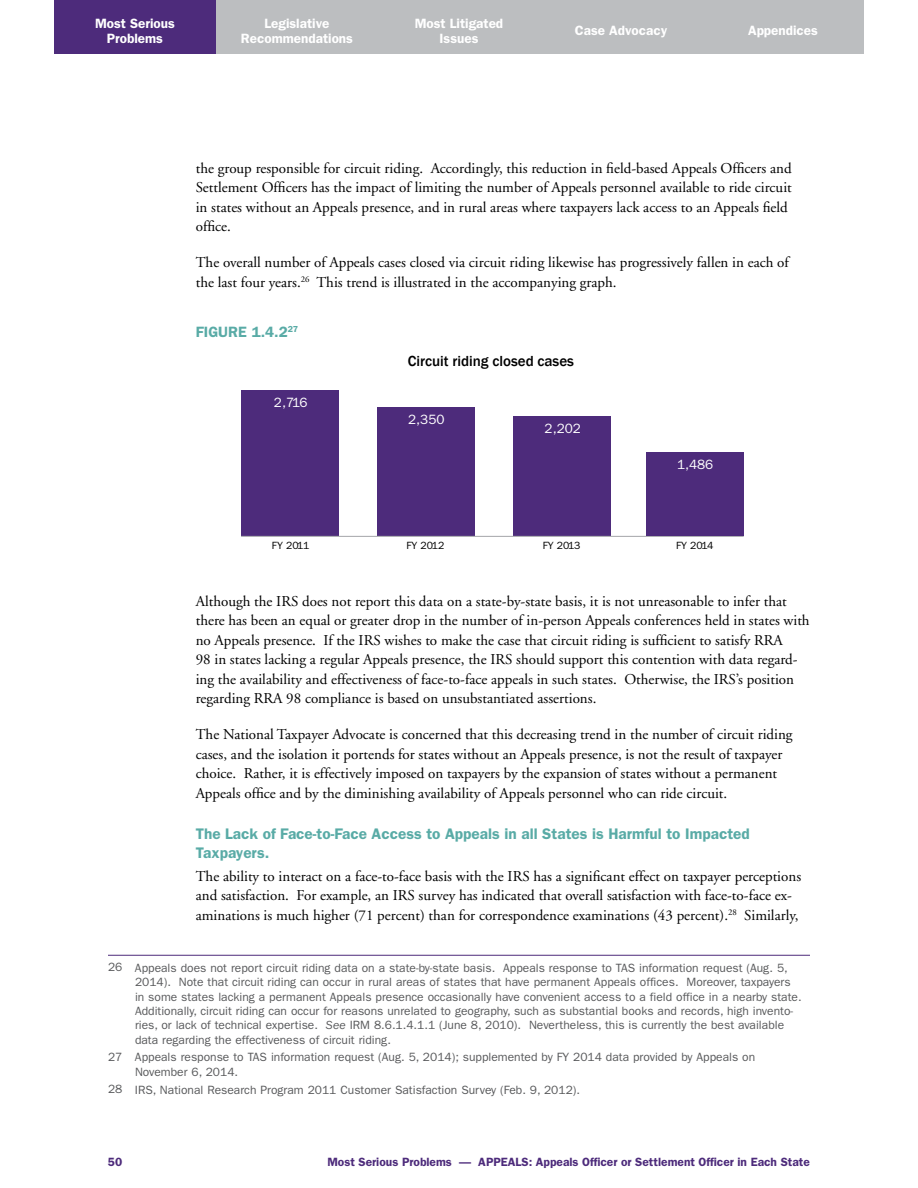
<style>
.page{position:relative;width:918px;height:1188px;background:#fff}
.page>*{position:absolute;margin:0;border:0;box-sizing:border-box;transform-origin:0 0}
.Subhead_2{font:600 15.3px/18.8px "Franklin Gothic";color:#59aba6}
.Body_Text{font:15px/19.5px "Adobe Garamond";color:#000}
.t1{font:500 15px "Franklin Gothic";color:#000}
.Table_Figure_Title{font:600 15px "Franklin Gothic";color:#59aba6}
.t2{font:600 13.5px/15px "Franklin Gothic";color:#fff;text-align:center}
.t3{font:13.5px "Franklin Gothic";color:#fff}
.IGNORE_Footnote{font:12px/14.4px "Franklin Gothic";color:#58595b}
.t4{font:600 12px "Franklin Gothic";color:#4d2b7b}
.t5{font:10.5px "Franklin Gothic";color:#000}
.s1{font-style:italic}
</style>
<div class="page">
<div style="left:54px;top:0;width:162px;height:54px;background:#4d2b7b"></div>
<div style="left:216px;top:0;width:162px;height:54px;background:#bcbec0"></div>
<div style="left:378px;top:0;width:162px;height:54px;background:#bcbec0"></div>
<div style="left:702px;top:0;width:162px;height:54px;background:#bcbec0"></div>
<div style="left:540px;top:0;width:162px;height:54px;background:#bcbec0"></div>
<div style="left:241px;top:391px;width:98px;height:145px;background:#4d2b7b"></div>
<div style="left:377px;top:407px;width:98px;height:129px;background:#4d2b7b"></div>
<div style="left:513px;top:416px;width:98px;height:120px;background:#4d2b7b"></div>
<hr style="left:241px;top:536px;width:503px;height:1px;background:#a7a9ac">
<div style="left:646px;top:452px;width:98px;height:84px;background:#4d2b7b"></div>
<hr style="left:108px;top:955px;width:702px;height:1px;background:#4d2b7b">
<p class="t2" style="left:241px;top:16px;width:114px">Legislative<br>Recommendations</p>
<p class="t2" style="left:95px;top:16px;width:81px">Most Serious<br>Problems</p>
<p class="t2" style="left:415px;top:16px;width:90px">Most Litigated<br>Issues</p>
<p class="t2" style="left:575px;top:23px;width:94px">Case Advocacy</p>
<p class="t2" style="left:748px;top:23px;width:71px">Appendices</p>
<p class="Body_Text" style="left:196px;top:159px;width:598px">the group responsible for circuit riding. Accordingly, this reduction in field-based Appeals Officers and Settlement Officers has the impact of limiting the number of Appeals personnel available to ride circuit in states without an Appeals presence, and in rural areas where taxpayers lack access to an Appeals field office.</p>
<p class="Body_Text" style="left:196px;top:253px;width:595px">The overall number of Appeals cases closed via circuit riding likewise has progressively fallen in each of the last four years.<sup>26</sup> This trend is illustrated in the accompanying graph.</p>
<p class="Table_Figure_Title" style="left:196px;top:323px;width:104px">FIGURE 1.4.2<sup>27</sup></p>
<p class="t1" style="left:408px;top:352px;width:168px">Circuit riding closed cases</p>
<p class="t3" style="left:274px;top:395px;width:35px">2,716</p>
<p class="t3" style="left:408px;top:412px;width:38px">2,350</p>
<p class="t3" style="left:545px;top:421px;width:38px">2,202</p>
<p class="t5" style="left:272px;top:540px;width:39px">FY 2011</p>
<p class="t5" style="left:407px;top:540px;width:39px">FY 2012</p>
<p class="t5" style="left:543px;top:540px;width:39px">FY 2013</p>
<p class="t3" style="left:677px;top:457px;width:38px">1,486</p>
<p class="t5" style="left:676px;top:540px;width:39px">FY 2014</p>
<p class="Body_Text" style="left:196px;top:592px;width:615px">Although the IRS does not report this data on a state-by-state basis, it is not unreasonable to infer that there has been an equal or greater drop in the number of in-person Appeals conferences held in states with no Appeals presence. If the IRS wishes to make the case that circuit riding is sufficient to satisfy RRA<br>98 in states lacking a regular Appeals presence, the IRS should support this contention with data regard&shy;ing the availability and effectiveness of face-to-face appeals in such states. Otherwise, the IRS’s position regarding RRA 98 compliance is based on unsubstantiated assertions.</p>
<p class="Body_Text" style="left:196px;top:725px;width:598px">The National Taxpayer Advocate is concerned that this decreasing trend in the number of circuit riding cases, and the isolation it portends for states without an Appeals presence, is not the result of taxpayer choice. Rather, it is effectively imposed on taxpayers by the expansion of states without a permanent Appeals office and by the diminishing availability of Appeals personnel who can ride circuit.</p>
<p class="Subhead_2" style="left:196px;top:825px;width:556px">The Lack of Face-to-Face Access to Appeals in all States is Harmful to Impacted<br>Taxpayers.</p>
<p class="Body_Text" style="left:196px;top:867px;width:607px">The ability to interact on a face-to-face basis with the IRS has a significant effect on taxpayer perceptions and satisfaction. For example, an IRS survey has indicated that overall satisfaction with face-to-face ex&shy;aminations is much higher (71 percent) than for correspondence examinations (43 percent).<sup>28</sup> Similarly,</p>
<p class="IGNORE_Footnote" style="left:135px;top:961px;width:668px;text-indent:-27px">26 Appeals does not report circuit riding data on a state-by-state basis. Appeals response to TAS information request (Aug. 5, 2014). Note that circuit riding can occur in rural areas of states that have permanent Appeals offices. Moreover, taxpayers in some states lacking a permanent Appeals presence occasionally have convenient access to a field office in a nearby state.<br>Additionally, circuit riding can occur for reasons unrelated to geography, such as substantial books and records, high invento&shy;ries, or lack of technical expertise. <span class="s1">See</span> IRM 8.6.1.4.1.1 (June 8, 2010). Nevertheless, this is currently the best available data regarding the effectiveness of circuit riding.</p>
<p class="IGNORE_Footnote" style="left:135px;top:1050px;width:622px;text-indent:-27px">27 Appeals response to TAS information request (Aug. 5, 2014); supplemented by FY 2014 data provided by Appeals on<br>November 6, 2014.</p>
<p class="IGNORE_Footnote" style="left:108px;top:1082px;width:474px">28 IRS, National Research Program 2011 Customer Satisfaction Survey (Feb. 9, 2012).</p>
<p class="t4" style="left:108px;top:1154px;width:16px">50</p>
<p class="t4" style="left:327px;top:1154px;width:484px">Most Serious Problems — APPEALS: Appeals Officer or Settlement Officer in Each State</p>
</div>
